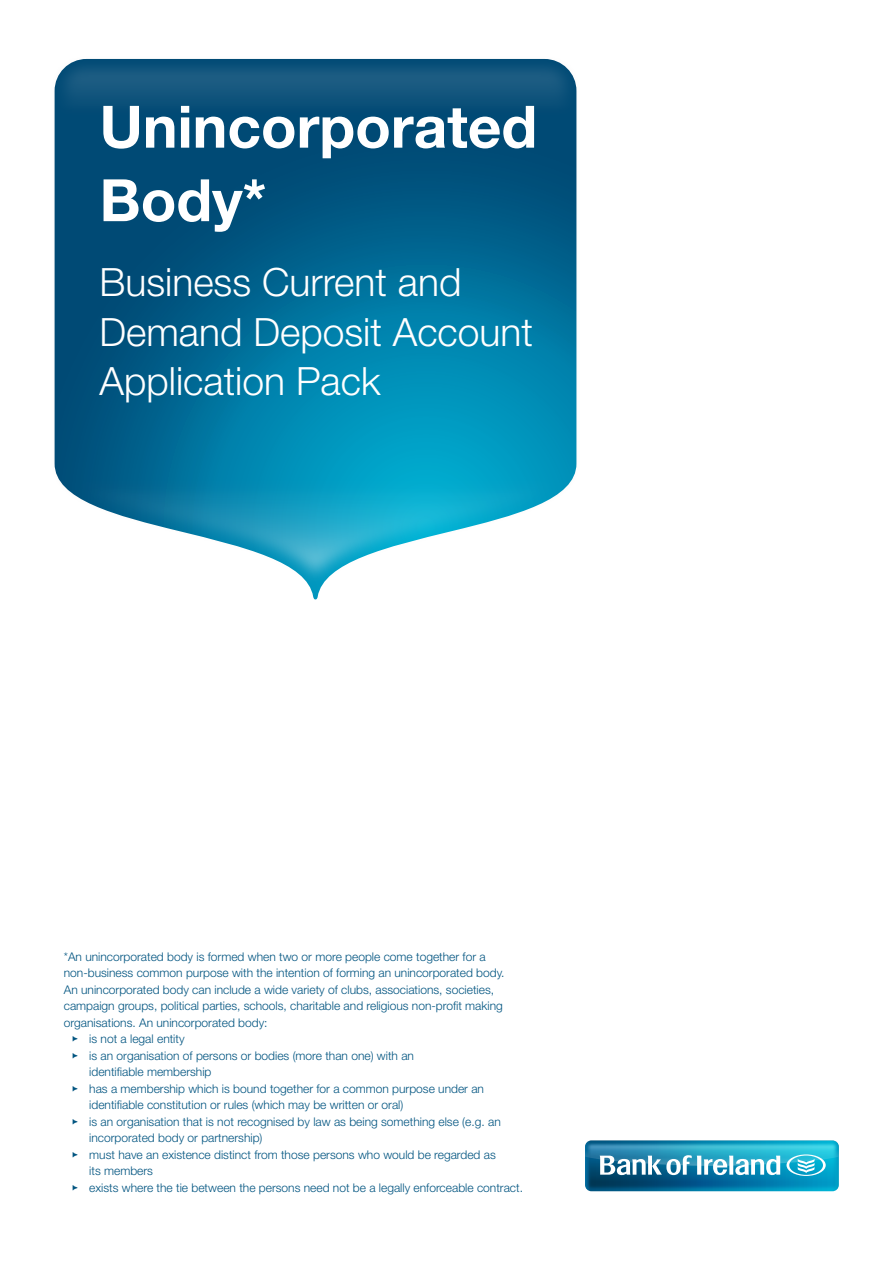
<style>
.page{position:relative;width:893px;height:1263px;background:#fff}
.page>*{position:absolute;margin:0;border:0;box-sizing:border-box;transform-origin:0 0}
.t1{font:700 58.5px/73.5px "Helvetica Neue LT Std";color:#fff}
.t2{font:300 39px/49.5px "Helvetica Neue LT Std";color:#fff}
.t3{font:300 12px/16.5px "Helvetica Neue LT Std";color:#005480}
</style>
<div class="page">
<img style="left:54px;top:58px;width:523px;height:542px">
<svg style="left:585px;top:1140px;width:254px;height:51px;background:#3699b9"></svg>
<p class="t1" style="left:100px;top:89px;width:439px">Unincorporated<br>Body*</p>
<p class="t2" style="left:100px;top:257px;width:435px">Business Current and<br>Demand Deposit Account<br>Application Pack</p>
<p class="t3" style="left:64px;top:948px;width:442px">*An unincorporated body is formed when two or more people come together for a non-business common purpose with the intention of forming an unincorporated body.<br>An unincorporated body can include a wide variety of clubs, associations, societies, campaign groups, political parties, schools, charitable and religious non-profit making organisations. An unincorporated body:</p>
<p class="t3" style="left:72px;top:1030px;width:114px">• is not a legal entity</p>
<p class="t3" style="left:89px;top:1047px;width:326px;text-indent:-17px">• is an organisation of persons or bodies (more than one) with an identifiable membership</p>
<p class="t3" style="left:89px;top:1080px;width:396px;text-indent:-17px">• has a membership which is bound together for a common purpose under an identifiable constitution or rules (which may be written or oral)</p>
<p class="t3" style="left:89px;top:1113px;width:413px;text-indent:-17px">• is an organisation that is not recognised by law as being something else (e.g. an incorporated body or partnership)</p>
<p class="t3" style="left:89px;top:1146px;width:408px;text-indent:-17px">• must have an existence distinct from those persons who would be regarded as its members</p>
<p class="t3" style="left:72px;top:1179px;width:452px">• exists where the tie between the persons need not be a legally enforceable contract.</p>
</div>
